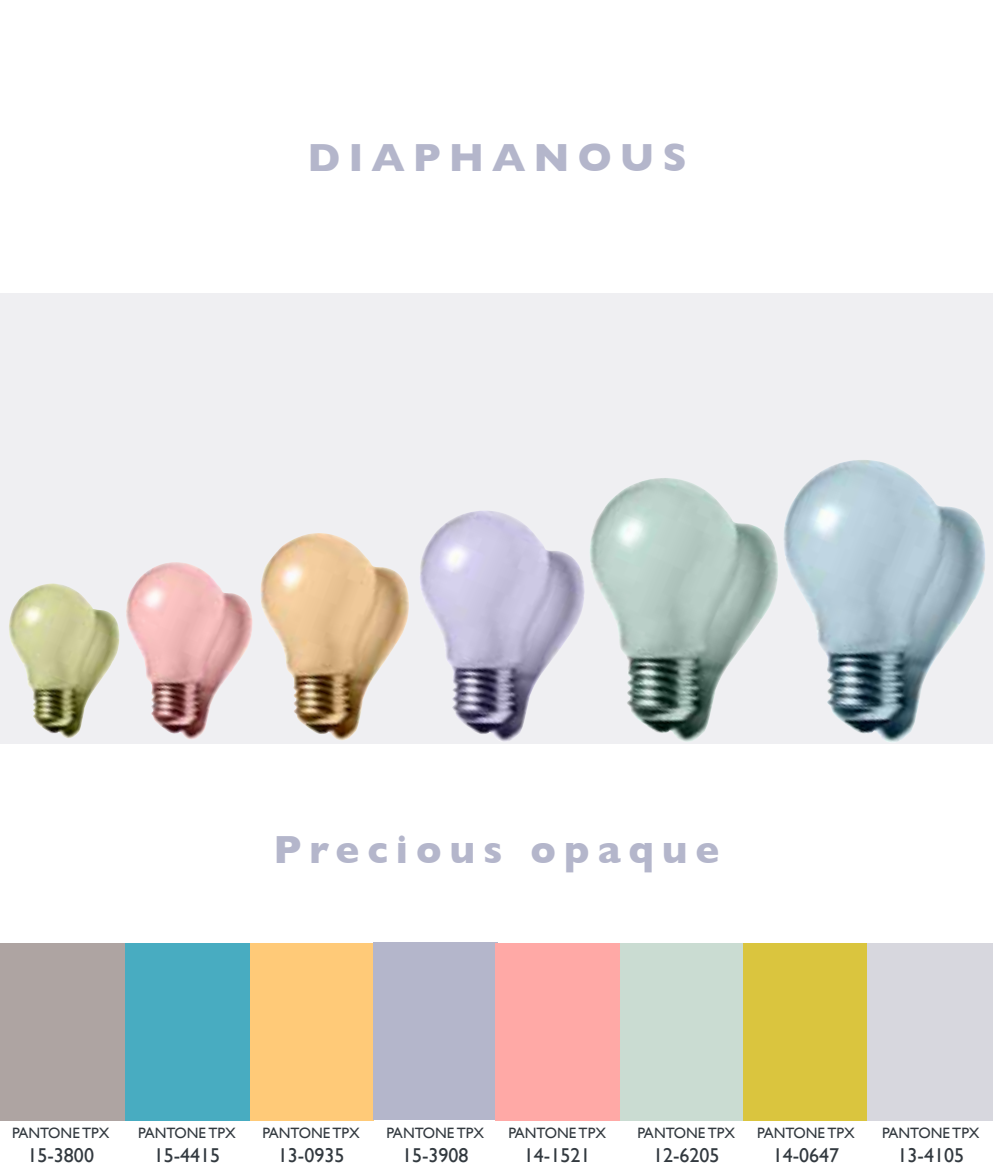
<style>
.page{position:relative;width:993px;height:1170px;background:#fff}
.page>*{position:absolute;margin:0;border:0;box-sizing:border-box;transform-origin:0 0}
.t1{font:700 40px "Gill Sans";letter-spacing:.2em;color:#b4b6cb}
.t2{font:20px "Gill Sans";color:#32393f}
.t3{font:15px "Gill Sans";color:#32393f}
</style>
<div class="page">
<div style="left:0;top:293px;width:992px;height:450px;background:#efeff2"></div>
<div style="left:0;top:942px;width:125px;height:178px;background:#aea4a2"></div>
<div style="left:249px;top:942px;width:124px;height:178px;background:#ffca78"></div>
<div style="left:373px;top:942px;width:124px;height:177px;background:#b4b6cb"></div>
<div style="left:619px;top:942px;width:124px;height:178px;background:#cadcd2"></div>
<div style="left:125px;top:942px;width:124px;height:178px;background:#48acc1"></div>
<div style="left:495px;top:942px;width:124px;height:178px;background:#ffa9a6"></div>
<div style="left:743px;top:943px;width:124px;height:177px;background:#dac53e"></div>
<div style="left:867px;top:943px;width:125px;height:177px;background:#d7d7de"></div>
<img style="left:260px;top:533px;width:149px;height:207px">
<img style="left:126px;top:562px;width:127px;height:177px">
<img style="left:420px;top:511px;width:165px;height:230px">
<img style="left:783px;top:460px;width:202px;height:282px">
<img style="left:590px;top:478px;width:188px;height:264px">
<img style="left:9px;top:583px;width:111px;height:155px">
<h1 class="t1" style="left:307px;top:134px;width:381px">DIAPHANOUS</h1>
<h1 class="t1" style="left:273px;top:825px;width:447px">Precious opaque</h1>
<p class="t3" style="left:12px;top:1124px;width:99px">PANTONE TPX</p>
<h2 class="t2" style="left:27px;top:1143px;width:68px">15-3800</h2>
<p class="t3" style="left:138px;top:1124px;width:99px">PANTONE TPX</p>
<h2 class="t2" style="left:154px;top:1143px;width:68px">15-4415</h2>
<p class="t3" style="left:262px;top:1124px;width:99px">PANTONE TPX</p>
<h2 class="t2" style="left:278px;top:1143px;width:68px">13-0935</h2>
<p class="t3" style="left:386px;top:1124px;width:99px">PANTONE TPX</p>
<h2 class="t2" style="left:402px;top:1143px;width:68px">15-3908</h2>
<p class="t3" style="left:508px;top:1124px;width:99px">PANTONE TPX</p>
<h2 class="t2" style="left:523px;top:1143px;width:68px">14-1521</h2>
<p class="t3" style="left:637px;top:1124px;width:99px">PANTONE TPX</p>
<h2 class="t2" style="left:652px;top:1143px;width:68px">12-6205</h2>
<p class="t3" style="left:757px;top:1124px;width:99px">PANTONE TPX</p>
<h2 class="t2" style="left:772px;top:1143px;width:68px">14-0647</h2>
<p class="t3" style="left:881px;top:1124px;width:99px">PANTONE TPX</p>
<h2 class="t2" style="left:897px;top:1143px;width:68px">13-4105</h2>
</div>
